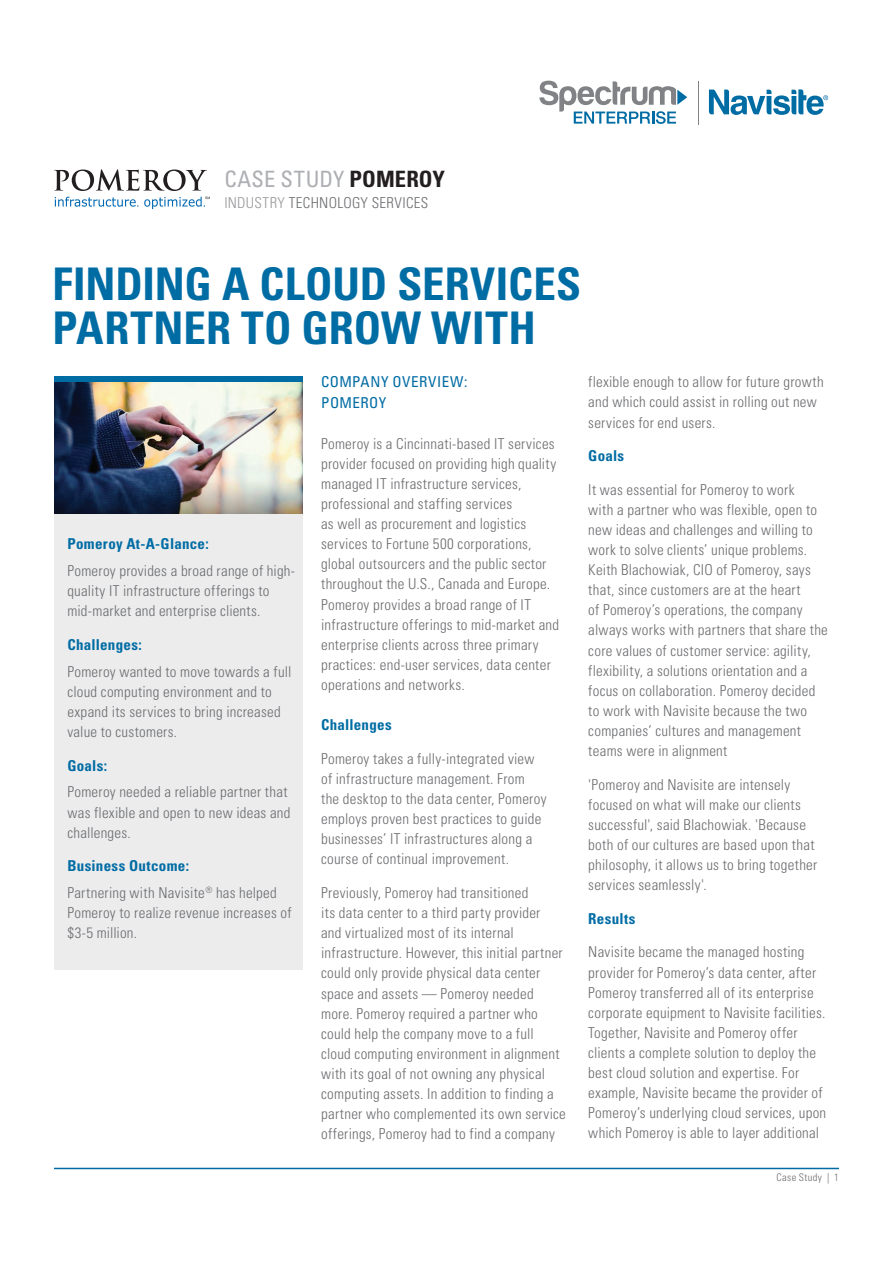
<style>
.page{position:relative;width:893px;height:1263px;background:#fff}
.page>*{position:absolute;margin:0;border:0;box-sizing:border-box;transform-origin:0 0}
.Basic_NaviSite_Para{font:700 condensed 45px/43.5px "Univers LT Std";color:#006ca4}
.t1{font:condensed 22.5px "Univers LT Std";letter-spacing:.02em;color:#adafb3}
.Basic_NaviSite_Para-2{font:300 condensed 15px/20.1px "Univers LT Std";letter-spacing:.02em;color:#6c6d70}
.Basic_NaviSite_Para-3{font:700 condensed 15px "Univers LT Std";letter-spacing:.02em;color:#006ca4}
.Basic_NaviSite_Para-4{font:condensed 15px/21px "Univers LT Std";letter-spacing:.035em;color:#006ca4}
.t2{font:300 condensed 10.5px "Univers LT Std";letter-spacing:.04em;color:#6c6d70}
.s1{font-weight:700;color:#231f20}
.s2{color:#99989b}
</style>
<div class="page">
<hr style="left:54px;top:1168px;width:785px;height:1px;background:#006ca4">
<svg style="left:54px;top:169px;width:153px;height:22px"></svg>
<svg style="left:55px;top:197px;width:83px;height:10px"></svg>
<svg style="left:144px;top:197px;width:66px;height:12px"></svg>
<svg style="left:709px;top:89px;width:119px;height:26px"></svg>
<hr style="left:698px;top:81px;width:1px;height:44px;background:#808285">
<svg style="left:539px;top:81px;width:148px;height:43px"></svg>
<div style="left:54px;top:376px;width:248px;height:594px;background:#ececed"></div>
<div style="left:54px;top:376px;width:248px;height:8px;background:#006ca4"></div>
<img style="left:54px;top:382px;width:248px;height:131px">
<h2 class="t1" style="left:224px;top:165px;width:222px">CASE STUDY <span class="s1">POMEROY</span></h2>
<p class="Basic_NaviSite_Para-2" style="left:224px;top:193px;width:206px"><span class="s2">INDUSTRY</span> TECHNOLOGY SERVICES</p>
<p class="Basic_NaviSite_Para" style="left:52px;top:262px;width:530px">FINDING A CLOUD SERVICES<br>PARTNER TO GROW WITH</p>
<p class="Basic_NaviSite_Para-3" style="left:67px;top:535px;width:143px">Pomeroy At-A-Glance:</p>
<p class="Basic_NaviSite_Para-2" style="left:67px;top:561px;width:229px">Pomeroy provides a broad range of high&shy;quality IT infrastructure offerings to mid-market and enterprise clients.</p>
<p class="Basic_NaviSite_Para-3" style="left:67px;top:635px;width:76px">Challenges:</p>
<p class="Basic_NaviSite_Para-2" style="left:67px;top:661px;width:225px">Pomeroy wanted to move towards a full cloud computing environment and to expand its services to bring increased value to customers.</p>
<p class="Basic_NaviSite_Para-3" style="left:67px;top:756px;width:41px">Goals:</p>
<p class="Basic_NaviSite_Para-2" style="left:67px;top:782px;width:225px">Pomeroy needed a reliable partner that was flexible and open to new ideas and challenges.</p>
<p class="Basic_NaviSite_Para-3" style="left:67px;top:857px;width:123px">Business Outcome:</p>
<p class="Basic_NaviSite_Para-2" style="left:67px;top:883px;width:226px">Partnering with Navisite<sup>®</sup> has helped<br>Pomeroy to realize revenue increases of $3-5 million.</p>
<p class="Basic_NaviSite_Para-4" style="left:321px;top:371px;width:148px">COMPANY OVERVIEW:<br>POMEROY</p>
<p class="Basic_NaviSite_Para-2" style="left:321px;top:433px;width:240px">Pomeroy is a Cincinnati-based IT services provider focused on providing high quality managed IT infrastructure services, professional and staffing services<br>as well as procurement and logistics services to Fortune 500 corporations, global outsourcers and the public sector throughout the U.S., Canada and Europe.<br>Pomeroy provides a broad range of IT infrastructure offerings to mid-market and enterprise clients across three primary practices: end-user services, data center operations and networks.</p>
<p class="Basic_NaviSite_Para-3" style="left:321px;top:716px;width:72px">Challenges</p>
<p class="Basic_NaviSite_Para-2" style="left:321px;top:748px;width:227px">Pomeroy takes a fully-integrated view of infrastructure management. From the desktop to the data center, Pomeroy employs proven best practices to guide businesses’ IT infrastructures along a course of continual improvement.</p>
<p class="Basic_NaviSite_Para-2" style="left:321px;top:883px;width:246px">Previously, Pomeroy had transitioned<br>its data center to a third party provider<br>and virtualized most of its internal infrastructure. However, this initial partner could only provide physical data center space and assets — Pomeroy needed more. Pomeroy required a partner who could help the company move to a full cloud computing environment in alignment with its goal of not owning any physical computing assets. In addition to finding a partner who complemented its own service offerings, Pomeroy had to find a company</p>
<p class="Basic_NaviSite_Para-2" style="left:588px;top:372px;width:237px">flexible enough to allow for future growth and which could assist in rolling out new services for end users.</p>
<p class="Basic_NaviSite_Para-3" style="left:588px;top:447px;width:37px">Goals</p>
<p class="Basic_NaviSite_Para-2" style="left:588px;top:479px;width:241px">It was essential for Pomeroy to work<br>with a partner who was flexible, open to new ideas and challenges and willing to work to solve clients’ unique problems.<br>Keith Blachowiak, CIO of Pomeroy, says that, since customers are at the heart<br>of Pomeroy’s operations, the company always works with partners that share the core values of customer service: agility, flexibility, a solutions orientation and a focus on collaboration. Pomeroy decided to work with Navisite because the two companies’ cultures and management teams were in alignment</p>
<p class="Basic_NaviSite_Para-2" style="left:588px;top:774px;width:230px">'Pomeroy and Navisite are intensely focused on what will make our clients successful', said Blachowiak. 'Because both of our cultures are based upon that philosophy, it allows us to bring together services seamlessly'.</p>
<p class="Basic_NaviSite_Para-3" style="left:588px;top:909px;width:49px">Results</p>
<p class="Basic_NaviSite_Para-2" style="left:588px;top:942px;width:239px">Navisite became the managed hosting provider for Pomeroy’s data center, after Pomeroy transferred all of its enterprise corporate equipment to Navisite facilities.<br>Together, Navisite and Pomeroy offer clients a complete solution to deploy the best cloud solution and expertise. For example, Navisite became the provider of Pomeroy’s underlying cloud services, upon which Pomeroy is able to layer additional</p>
<p class="t2" style="left:776px;top:1171px;width:64px">Case Study | 1</p>
</div>
